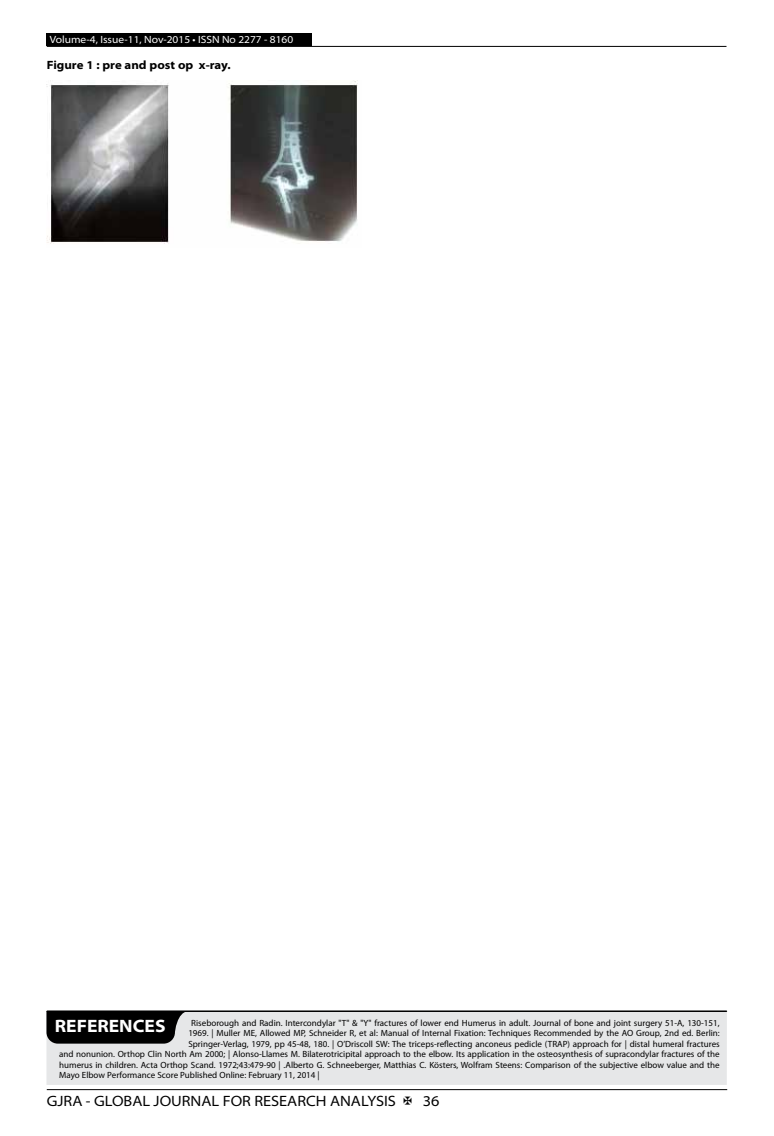
<style>
.page{position:relative;width:774px;height:1136px;background:#fff}
.page>*{position:absolute;margin:0;border:0;box-sizing:border-box;transform-origin:0 0}
.t1{font:700 semi-expanded 18px "Myriad Pro";color:#fff}
.t2{font:semi-expanded 15px "Myriad Pro";color:#000}
.t3{font:700 semi-expanded 12px "Myriad Pro";color:#000}
.t4{font:semi-expanded 10.5px "Myriad Pro";color:#fff}
.t5{font:9px "Myriad Pro";color:#000}
</style>
<div class="page">
<hr style="left:47px;top:1089px;width:680px;height:1px;background:#000">
<div style="left:47px;top:33px;width:265px;height:13px;background:#000"></div>
<hr style="left:47px;top:46px;width:679px;height:1px;background:#000">
<img style="left:47px;top:80px;width:311px;height:164px">
<div style="left:46px;top:1010px;width:681px;height:74px;background:#e6e7e8"></div>
<hr style="left:47px;top:1010px;width:679px;height:1px;background:#000">
<svg style="left:46px;top:1010px;width:142px;height:33px"></svg>
<p class="t4" style="left:50px;top:34px;width:245px">Volume-4, Issue-11, Nov-2015 • ISSN No 2277 - 8160</p>
<h3 class="t3" style="left:47px;top:58px;width:185px">Figure 1 : pre and post op x-ray.</h3>
<h1 class="t1" style="left:55px;top:1016px;width:112px">REFERENCES</h1>
<p class="t5" style="left:191px;top:1017px;width:530px">Riseborough and Radin. Intercondylar "T" &amp; "Y" fractures of lower end Humerus in adult. Journal of bone and joint surgery 51-A, 130-151,</p>
<p class="t5" style="left:188px;top:1028px;width:533px">1969. | Muller ME, Allowed MP, Schneider R, et al: Manual of Internal Fixation: Techniques Recommended by the AO Group, 2nd ed. Berlin:</p>
<p class="t5" style="left:188px;top:1038px;width:533px">Springer-Verlag, 1979, pp 45-48, 180. | O’Driscoll SW: The triceps-reflecting anconeus pedicle (TRAP) approach for | distal humeral fractures</p>
<p class="t5" style="left:59px;top:1049px;width:662px">and nonunion. Orthop Clin North Am 2000; | Alonso-Llames M. Bilaterotricipital approach to the elbow. Its application in the osteosynthesis of supracondylar fractures of the</p>
<p class="t5" style="left:59px;top:1059px;width:662px">humerus in children. Acta Orthop Scand. 1972;43:479-90 | .Alberto G. Schneeberger, Matthias C. Kösters, Wolfram Steens: Comparison of the subjective elbow value and the</p>
<p class="t5" style="left:59px;top:1070px;width:262px">Mayo Elbow Performance Score Published Online: February 11, 2014 |</p>
<h2 class="t2" style="left:47px;top:1092px;width:351px">GJRA - GLOBAL JOURNAL FOR RESEARCH ANALYSIS</h2>
<h2 class="t2" style="left:423px;top:1092px;width:18px">36</h2>
</div>
